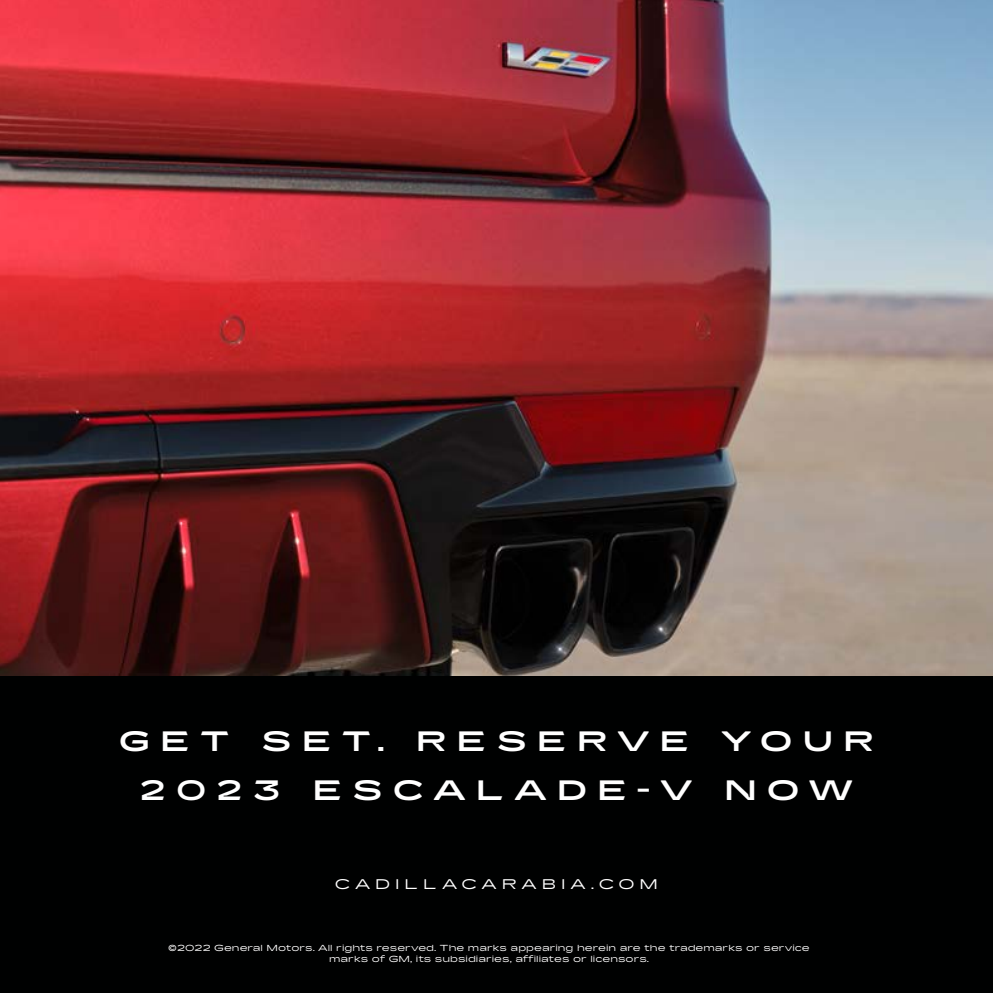
<style>
.page{position:relative;width:993px;height:993px;background:#fff}
.page>*{position:absolute;margin:0;border:0;box-sizing:border-box;transform-origin:0 0}
.t1{font:700 expanded 28px/49px "Cadillac Gothic";letter-spacing:.35em;color:#fff;text-align:center}
.t2{font:expanded 14px "Cadillac Gothic";letter-spacing:.35em;color:#fff}
.t3{font:expanded 8.75px/10.5px "Cadillac Gothic";color:#fff;text-align:center}
</style>
<div class="page">
<div style="left:0;top:0;width:992px;height:992px;background:#000101"></div>
<img style="left:0;top:0;width:992px;height:675px">
<h1 class="t1" style="left:119px;top:716px;width:756px">GET SET. RESERVE YOUR<br>2023 ESCALADE-V NOW</h1>
<h2 class="t2" style="left:335px;top:876px;width:324px">CADILLACARABIA.COM</h2>
<p class="t3" style="left:168px;top:942px;width:642px">©2022 General Motors. All rights reserved. The marks appearing herein are the trademarks or service marks of GM, its subsidiaries, affiliates or licensors.</p>
</div>
